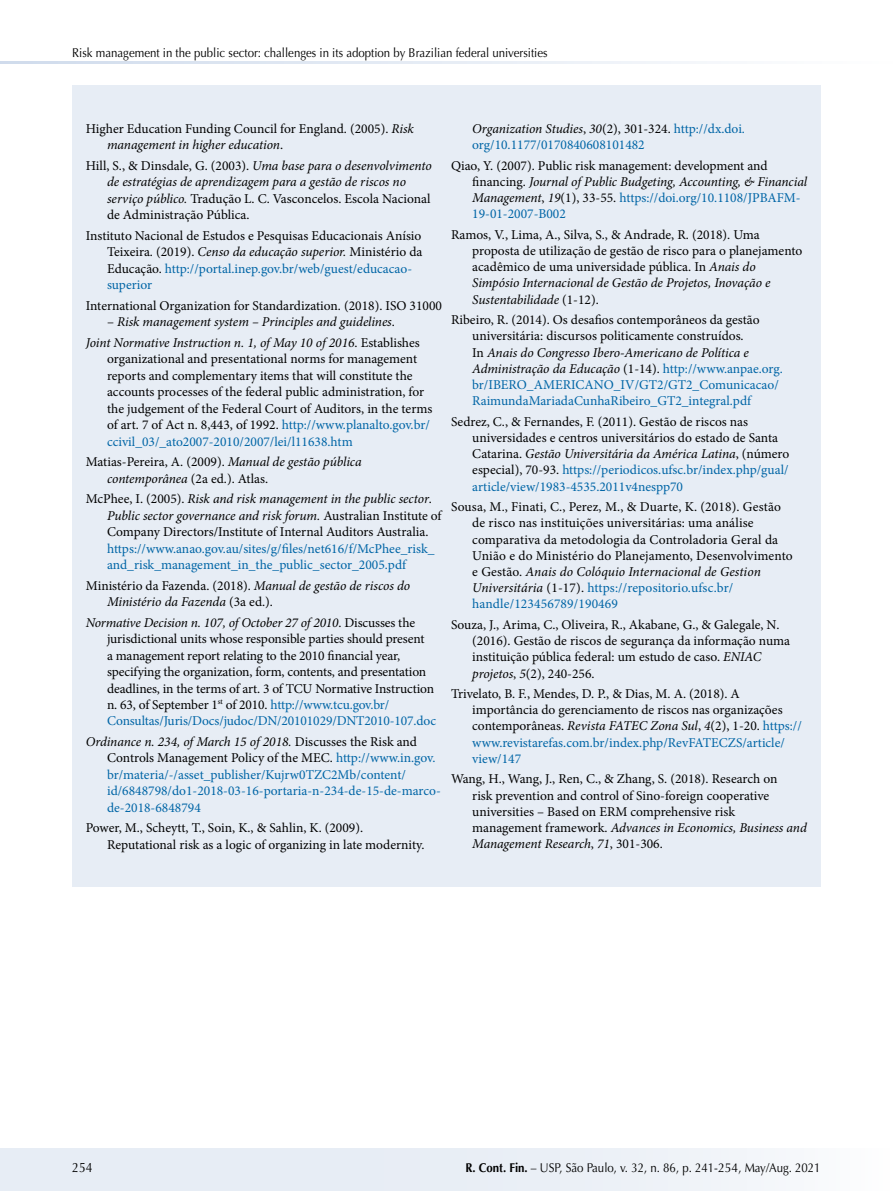
<style>
.page{position:relative;width:893px;height:1191px;background:#fff}
.page>*{position:absolute;margin:0;border:0;box-sizing:border-box;transform-origin:0 0}
.t1{font:13.5px/16.2px "Minion Pro";color:#000}
.t2{font:13.5px/16.2px "Minion Pro";color:#0065a6}
.t3{font:italic 13.5px/16.4px "Minion Pro";letter-spacing:-.005em;color:#000}
.t4{font:13.5px "Optima LT Std";color:#000;scale:.9 1}
.t5{font:12.75px "Optima LT Std";color:#000;scale:.9 1}
.s1{font-style:italic}
.s2{font-style:normal}
.s3{color:#0065a6}
.s4{font-style:italic;color:#000}
.s5{color:#000}
.s6{font-weight:700}
.s7{font-style:inherit}
</style>
<div class="page">
<div style="left:0;top:1148px;width:893px;height:43px;background:#e7edf5"></div>
<hr style="left:0;top:61px;width:893px;height:3px;background:#cfdbec">
<div style="left:72px;top:85px;width:749px;height:802px;background:#e7edf5"></div>
<p class="t5" style="left:72px;top:45px;width:530px">Risk management in the public sector: challenges in its adoption by Brazilian federal universities</p>
<p class="t1" style="left:107px;top:121px;width:308px;text-indent:-21px">Higher Education Funding Council for England. (2005). <span class="s1">Risk management in higher education</span>.</p>
<p class="t3" style="left:107px;top:158px;width:326px;text-indent:-21px"><span class="s2">Hill, S., &amp; Dinsdale, G. (2003).</span> Uma base para o desenvolvimento de estratégias de aprendizagem para a gestão de riscos no serviço público. <span class="s2">Tradução L. C. Vasconcelos. Escola Nacional de Administração Pública.</span></p>
<p class="t1" style="left:107px;top:228px;width:317px;text-indent:-21px">Instituto Nacional de Estudos e Pesquisas Educacionais Anísio Teixeira. (2019). <span class="s1">Censo da educação superior.</span> Ministério da Educação. <span class="s3">http://portal.inep.gov.br/web/guest/educacao&shy;superior</span></p>
<p class="t1" style="left:86px;top:298px;width:358px">International Organization for Standardization. (2018). ISO 31000</p>
<p class="t3" style="left:86px;top:312px;width:335px;line-height:20.7px;text-align:center"><span class="s2">–</span> Risk management system – Principles and guidelines<span class="s2">.<br></span>Joint Normative Instruction n. 1, of May 10 of 2016<span class="s2">. Establishes</span></p>
<p class="t1" style="left:107px;top:351px;width:327px">organizational and presentational norms for management reports and complementary items that will constitute the accounts processes of the federal public administration, for the judgement of the Federal Court of Auditors, in the terms of art. 7 of Act n. 8,443, of 1992. <span class="s3">http://www.planalto.gov.br/ ccivil_03/_ato2007-2010/2007/lei/l11638.htm</span></p>
<p class="t1" style="left:107px;top:454px;width:256px;text-indent:-21px">Matias-Pereira, A. (2009). <span class="s1">Manual de gestão pública contemporânea</span> (2a ed.). Atlas.</p>
<p class="t1" style="left:107px;top:491px;width:336px;text-indent:-21px">McPhee, I. (2005). <span class="s1">Risk and risk management in the public sector</span>.<br><span class="s1">Public sector governance and risk forum.</span> Australian Institute of<br>Company Directors/Institute of Internal Auditors Australia.</p>
<p class="t2" style="left:107px;top:540px;width:329px">https://www.anao.gov.au/sites/g/files/net616/f/McPhee_risk_ and_risk_management_in_the_public_sector_2005.pdf</p>
<p class="t3" style="left:107px;top:577px;width:305px;text-indent:-21px"><span class="s2">Ministério da Fazenda. (2018).</span> Manual de gestão de riscos do<br>Ministério da Fazenda <span class="s2">(3a ed.).</span></p>
<p class="t1" style="left:107px;top:614px;width:330px;text-indent:-21px"><span class="s1">Normative Decision n. 107, of October 27 of 2010</span>. Discusses the jurisdictional units whose responsible parties should present<br>a management report relating to the 2010 financial year, specifying the organization, form, contents, and presentation deadlines, in the terms of art. 3 of TCU Normative Instruction n. 63, of September 1<sup>st</sup> of 2010. <span class="s3">http://www.tcu.gov.br/ Consultas/Juris/Docs/judoc/DN/20101029/DNT2010-107.doc</span></p>
<p class="t2" style="left:107px;top:733px;width:335px;text-indent:-21px"><span class="s4">Ordinance n. 234, of March 15 of 2018.</span> <span class="s5">Discusses the Risk and Controls Management Policy of the MEC.</span> http://www.in.gov. br/materia/-/asset_publisher/Kujrw0TZC2Mb/content/ id/6848798/do1-2018-03-16-portaria-n-234-de-15-de-marco&shy;de-2018-6848794</p>
<p class="t1" style="left:107px;top:820px;width:319px;text-indent:-21px">Power, M., Scheytt, T., Soin, K., &amp; Sahlin, K. (2009).<br>Reputational risk as a logic of organizing in late modernity.</p>
<p class="t2" style="left:472px;top:121px;width:274px"><span class="s4">Organization Studies</span><span class="s5">,</span> <span class="s4">30</span><span class="s5">(2), 301-324.</span> http://dx.doi. org/10.1177/0170840608101482</p>
<p class="t1" style="left:472px;top:157px;width:336px;text-indent:-21px">Qiao, Y. (2007). Public risk management: development and financing. <span class="s1">Journal of Public Budgeting, Accounting, &amp; Financial Management</span>, <span class="s1">19</span>(1), 33-55. <span class="s3">https://doi.org/10.1108/JPBAFM-19-01-2007-B002</span></p>
<p class="t1" style="left:472px;top:226px;width:332px;text-indent:-21px">Ramos, V., Lima, A., Silva, S., &amp; Andrade, R. (2018). Uma proposta de utilização de gestão de risco para o planejamento acadêmico de uma universidade pública. In <span class="s1">Anais do Simpósio Internacional de Gestão de Projetos, Inovação e Sustentabilidade</span> (1-12).</p>
<p class="t2" style="left:472px;top:312px;width:312px;text-indent:-21px"><span class="s5">Ribeiro, R. (2014). Os desafios contemporâneos da gestão universitária: discursos politicamente construídos.<br>In</span> <span class="s4">Anais do Congresso Ibero-Americano de Política e Administração da Educação</span> <span class="s5">(1-14).</span> http://www.anpae.org. br/IBERO_AMERICANO_IV/GT2/GT2_Comunicacao/ RaimundaMariadaCunhaRibeiro_GT2_integral.pdf</p>
<p class="t1" style="left:472px;top:413px;width:319px;text-indent:-21px">Sedrez, C., &amp; Fernandes, F. (2011). Gestão de riscos nas universidades e centros universitários do estado de Santa Catarina. <span class="s1">Gestão Universitária da América Latina</span>, (número especial), 70-93. <span class="s3">https://periodicos.ufsc.br/index.php/gual/ article/view/1983-4535.2011v4nespp70</span></p>
<p class="t1" style="left:472px;top:499px;width:322px;text-indent:-21px">Sousa, M., Finati, C., Perez, M., &amp; Duarte, K. (2018). Gestão de risco nas instituições universitárias: uma análise comparativa da metodologia da Controladoria Geral da União e do Ministério do Planejamento, Desenvolvimento e Gestão. <span class="s1">Anais do Colóquio Internacional de Gestion Universitária</span> (1-17). <span class="s3">https://repositorio.ufsc.br/ handle/123456789/190469</span></p>
<p class="t1" style="left:472px;top:616px;width:319px;text-indent:-21px">Souza, J., Arima, C., Oliveira, R., Akabane, G., &amp; Galegale, N. (2016). Gestão de riscos de segurança da informação numa instituição pública federal: um estudo de caso. <span class="s1">ENIAC projetos</span>, <span class="s1">5</span>(2), 240-256.</p>
<p class="t1" style="left:472px;top:685px;width:331px;text-indent:-21px">Trivelato, B. F., Mendes, D. P., &amp; Dias, M. A. (2018). A importância do gerenciamento de riscos nas organizações contemporâneas. <span class="s1">Revista FATEC Zona Sul</span>, <span class="s1">4</span>(2), 1-20. <span class="s3">https:// www.revistarefas.com.br/index.php/RevFATECZS/article/ view/147</span></p>
<p class="t1" style="left:472px;top:771px;width:336px;text-indent:-21px">Wang, H., Wang, J., Ren, C., &amp; Zhang, S. (2018). Research on<br>risk prevention and control of Sino-foreign cooperative universities – Based on ERM comprehensive risk management framework. <span class="s1">Advances in Economics, Business and Management Research</span>, <span class="s1">71</span>, 301-306.</p>
<p class="t4" style="left:72px;top:1160px;width:24px">254</p>
<p class="t5" style="left:465px;top:1160px;width:396px"><span class="s6">R. Cont. Fin.</span> – USP, São Paulo, v. 32, n. 86, p. 241-<span class="s7">254</span>, May/Aug. 2021</p>
</div>
